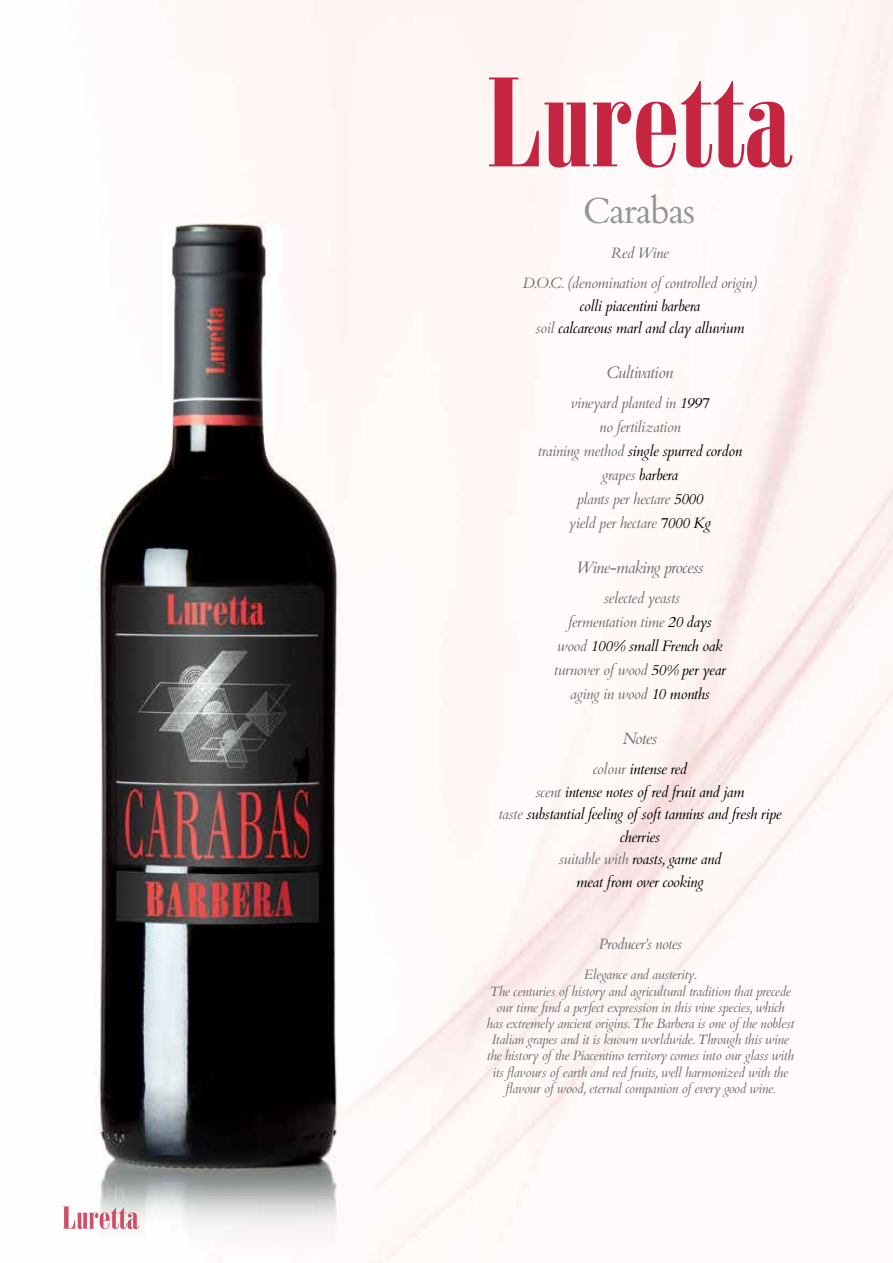
<style>
.page{position:relative;width:893px;height:1263px;background:#fff}
.page>*{position:absolute;margin:0;border:0;box-sizing:border-box;transform-origin:0 0}
.t1{font:36px "Cardo";letter-spacing:-.03em;color:#939598}
.t2{font:italic 16.5px "Cardo";letter-spacing:-.04em;color:#6d6e71}
.t3{font:italic 15px/24px "Cardo";letter-spacing:-.025em;color:#6d6e71;text-align:center}
.t4{font:italic 15px/22.5px "Cardo";letter-spacing:-.025em;color:#000;text-align:center}
.t5{font:italic 13.5px/16.2px "Cardo";letter-spacing:-.025em;color:#6d6e71;text-align:center}
.s1{color:#6d6e71}
.s2{color:#000}
</style>
<div class="page">
<img style="left:62px;top:0;width:831px;height:1263px">
<svg style="left:63px;top:1206px;width:76px;height:23px"></svg>
<svg style="left:489px;top:77px;width:303px;height:91px"></svg>
<h1 class="t1" style="left:583px;top:182px;width:114px">Carabas</h1>
<p class="t3" style="left:523px;top:238px;width:236px;line-height:30px">Red Wine<br>D.O.C. (denomination of controlled origin)</p>
<p class="t4" style="left:536px;top:294px;width:210px">colli piacentini barbera<br><span class="s1">soil</span> calcareous marl and clay alluvium</p>
<p class="t2" style="left:607px;top:363px;width:68px">Cultivation</p>
<p class="t3" style="left:538px;top:391px;width:206px">vineyard planted in <span class="s2">1997<br></span>no fertilization<br>training method <span class="s2">single spurred cordon </span>grapes <span class="s2">barbera<br></span>plants per hectare <span class="s2">5000<br></span>yield per hectare <span class="s2">7000 Kg</span></p>
<p class="t2" style="left:577px;top:558px;width:128px">Wine-making process</p>
<p class="t3" style="left:554px;top:586px;width:173px">selected yeasts<br>fermentation time <span class="s2">20 days </span>wood <span class="s2">100% small French oak </span>turnover of wood <span class="s2">50% per year </span>aging in wood <span class="s2">10 months</span></p>
<p class="t2" style="left:623px;top:729px;width:36px">Notes</p>
<p class="t4" style="left:498px;top:758px;width:285px"><span class="s1">colour</span> intense red<br><span class="s1">scent</span> intense notes of red fruit and jam<br><span class="s1">taste</span> substantial feeling of soft tannins and fresh ripe cherries<br><span class="s1">suitable with</span> roasts, game and<br>meat from over cooking</p>
<p class="t3" style="left:599px;top:932px;width:85px">Producer’s notes</p>
<p class="t5" style="left:487px;top:967px;width:309px">Elegance and austerity.<br>The centuries of history and agricultural tradition that precede our time find a perfect expression in this vine species, which has extremely ancient origins. The Barbera is one of the noblest Italian grapes and it is known worldwide. Through this wine the history of the Piacentino territory comes into our glass with its flavours of earth and red fruits, well harmonized with the flavour of wood, eternal companion of every good wine.</p>
</div>
